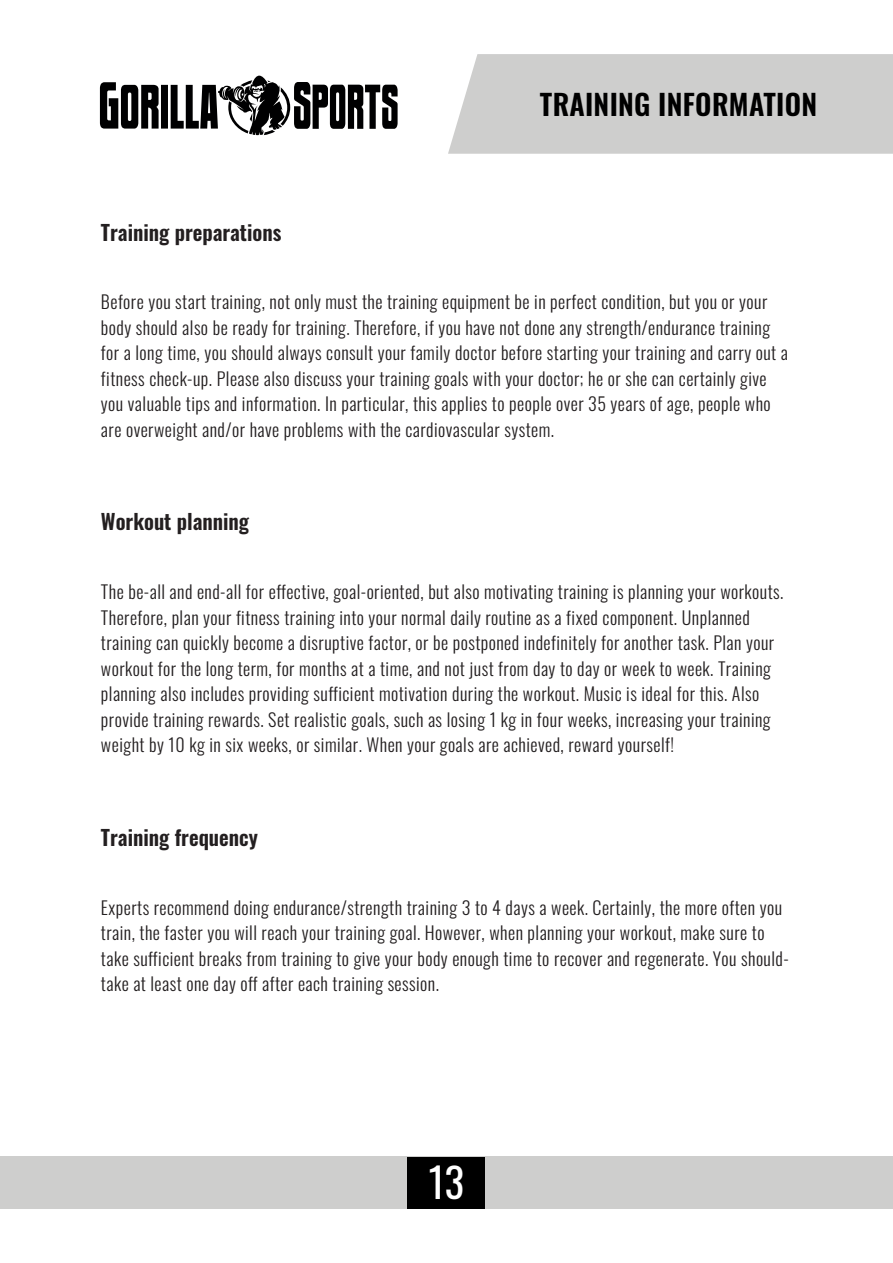
<style>
.page{position:relative;width:893px;height:1263px;background:#fff}
.page>*{position:absolute;margin:0;border:0;box-sizing:border-box;transform-origin:0 0}
.t1{font:40.5px "Oswald";color:#fff}
.t2{font:600 28.5px "Oswald";letter-spacing:.01em;color:#000}
.t3{font:600 21px "Oswald";color:#231f20}
.t4{font:300 18px/25.5px "Oswald";letter-spacing:.025em;color:#231f20}
</style>
<div class="page">
<div style="left:448px;top:54px;width:445px;height:100px;background:#cececd"></div>
<div style="left:0;top:1156px;width:892px;height:53px;background:#cececd"></div>
<div style="left:408px;top:1157px;width:77px;height:51px;background:#000"></div>
<svg style="left:100px;top:76px;width:298px;height:59px"></svg>
<p class="t3" style="left:101px;top:213px;width:182px">Training preparations</p>
<p class="t2" style="left:540px;top:79px;width:279px">TRAINING INFORMATION</p>
<p class="t4" style="left:101px;top:287px;width:668px">Before you start training, not only must the training equipment be in perfect condition, but you or your</p>
<p class="t4" style="left:101px;top:313px;width:671px">body should also be ready for training. Therefore, if you have not done any strength/endurance training</p>
<p class="t4" style="left:101px;top:338px;width:688px">for a long time, you should always consult your family doctor before starting your training and carry out a</p>
<p class="t4" style="left:101px;top:364px;width:667px">fitness check-up. Please also discuss your training goals with your doctor; he or she can certainly give</p>
<p class="t4" style="left:101px;top:389px;width:671px">you valuable tips and information. In particular, this applies to people over 35 years of age, people who</p>
<p class="t4" style="left:101px;top:415px;width:455px">are overweight and/or have problems with the cardiovascular system.</p>
<p class="t3" style="left:101px;top:503px;width:150px">Workout planning</p>
<p class="t4" style="left:101px;top:577px;width:684px">The be-all and end-all for effective, goal-oriented, but also motivating training is planning your workouts.</p>
<p class="t4" style="left:101px;top:603px;width:650px">Therefore, plan your fitness training into your normal daily routine as a fixed component. Unplanned</p>
<p class="t4" style="left:101px;top:628px;width:675px">training can quickly become a disruptive factor, or be postponed indefinitely for another task. Plan your</p>
<p class="t4" style="left:101px;top:654px;width:671px">workout for the long term, for months at a time, and not just from day to day or week to week. Training</p>
<p class="t4" style="left:101px;top:679px;width:660px">planning also includes providing sufficient motivation during the workout. Music is ideal for this. Also</p>
<p class="t4" style="left:101px;top:705px;width:671px">provide training rewards. Set realistic goals, such as losing 1 kg in four weeks, increasing your training</p>
<p class="t4" style="left:101px;top:730px;width:574px">weight by 10 kg in six weeks, or similar. When your goals are achieved, reward yourself!</p>
<p class="t3" style="left:101px;top:818px;width:159px">Training frequency</p>
<p class="t4" style="left:101px;top:893px;width:689px">Experts recommend doing endurance/strength training 3 to 4 days a week. Certainly, the more often you train, the faster you will reach your training goal. However, when planning your workout, make sure to take sufficient breaks from training to give your body enough time to recover and regenerate. You should&shy;take at least one day off after each training session.</p>
<p class="t1" style="left:429px;top:1147px;width:37px">13</p>
</div>
